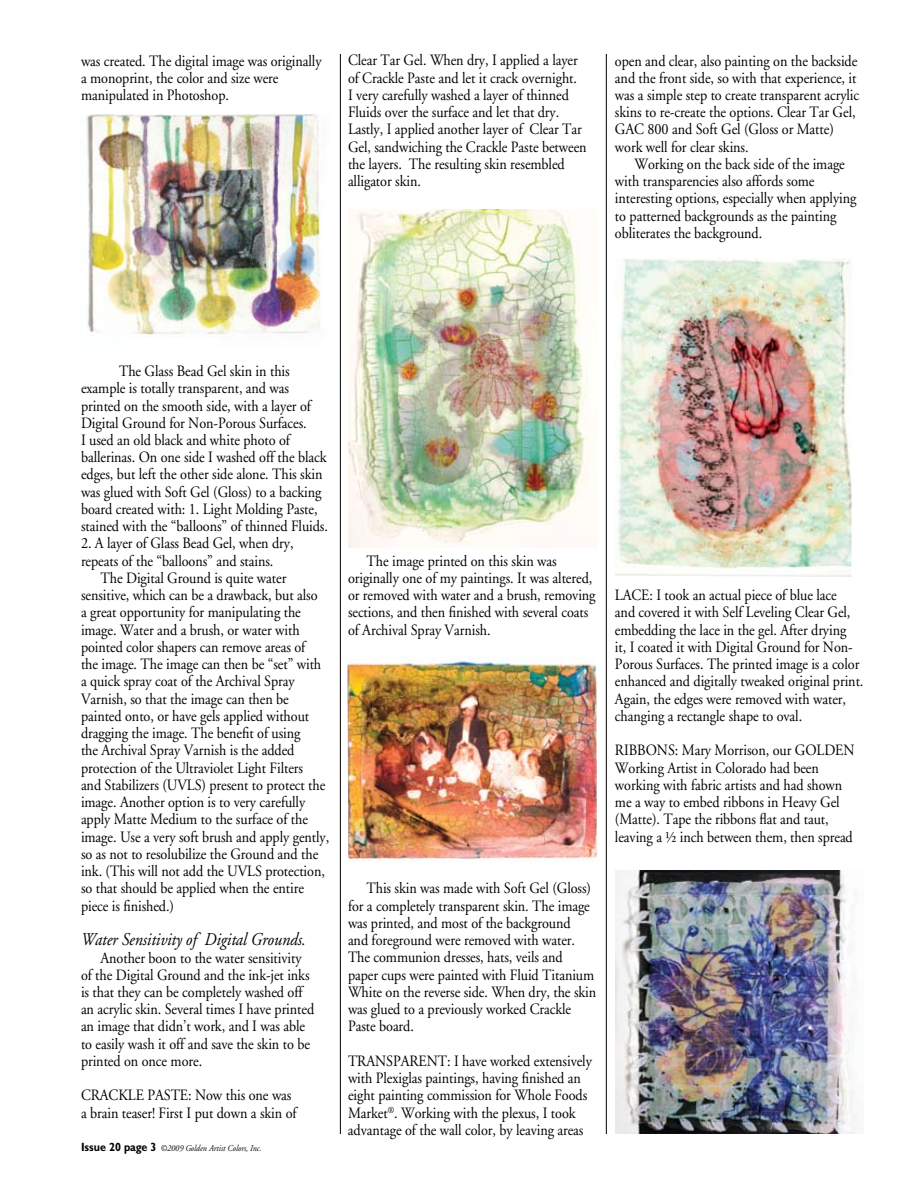
<style>
.page{position:relative;width:918px;height:1188px;background:#fff}
.page>*{position:absolute;margin:0;border:0;box-sizing:border-box;transform-origin:0 0}
.t1{font:italic 18px "Adobe Garamond";letter-spacing:-.005em;color:#000;scale:.9 1}
.t2{font:15.75px/17.2px "Adobe Garamond";letter-spacing:-.005em;color:#000;scale:.9 1}
.t3{font:italic 9px "Adobe Garamond";color:#000;scale:.9 1}
.s1{color:#fff}
.s2{font-family:"Gill Sans";font-weight:700;font-style:normal;font-size:12px}
</style>
<div class="page">
<hr style="left:340px;top:54px;width:1px;height:1080px;background:#000">
<hr style="left:606px;top:54px;width:1px;height:1080px;background:#000">
<img style="left:86px;top:115px;width:235px;height:222px">
<img style="left:348px;top:209px;width:241px;height:339px">
<img style="left:347px;top:657px;width:250px;height:205px">
<img style="left:615px;top:258px;width:237px;height:319px">
<img style="left:615px;top:871px;width:242px;height:263px">
<p class="t2" style="left:81px;top:52px;width:269px">was created. The digital image was originally a monoprint, the color and size were manipulated in Photoshop.</p>
<p class="t2" style="left:348px;top:52px;width:267px">Clear Tar Gel. When dry, I applied a layer of Crackle Paste and let it crack overnight.<br>I very carefully washed a layer of thinned Fluids over the surface and let that dry.<br>Lastly, I applied another layer of Clear Tar Gel, sandwiching the Crackle Paste between the layers. The resulting skin resembled alligator skin.</p>
<p class="t2" style="left:615px;top:52px;width:273px">open and clear, also painting on the backside and the front side, so with that experience, it was a simple step to create transparent acrylic skins to re-create the options. Clear Tar Gel, GAC 800 and Soft Gel (Gloss or Matte) work well for clear skins.</p>
<p class="t2" style="left:615px;top:156px;width:270px;text-indent:20px">Working on the back side of the image with transparencies also affords some interesting options, especially when applying to patterned backgrounds as the painting obliterates the background.</p>
<p class="t2" style="left:81px;top:363px;width:276px;text-indent:20px"><span class="s1">TT</span>The Glass Bead Gel skin in this example is totally transparent, and was printed on the smooth side, with a layer of Digital Ground for Non-Porous Surfaces.<br>I used an old black and white photo of ballerinas. On one side I washed off the black edges, but left the other side alone. This skin was glued with Soft Gel (Gloss) to a backing board created with: 1. Light Molding Paste, stained with the “balloons” of thinned Fluids.</p>
<p class="t2" style="left:81px;top:535px;width:238px">2. A layer of Glass Bead Gel, when dry, repeats of the “balloons” and stains.</p>
<p class="t2" style="left:81px;top:570px;width:277px;text-indent:20px">The Digital Ground is quite water sensitive, which can be a drawback, but also<br>a great opportunity for manipulating the image. Water and a brush, or water with pointed color shapers can remove areas of<br>the image. The image can then be “set” with a quick spray coat of the Archival Spray Varnish, so that the image can then be painted onto, or have gels applied without dragging the image. The benefit of using<br>the Archival Spray Varnish is the added protection of the Ultraviolet Light Filters<br>and Stabilizers (UVLS) present to protect the image. Another option is to very carefully apply Matte Medium to the surface of the image. Use a very soft brush and apply gently, so as not to resolubilize the Ground and the ink. (This will not add the UVLS protection, so that should be applied when the entire piece is finished.)</p>
<p class="t1" style="left:81px;top:930px;width:251px">Water Sensitivity of Digital Grounds.</p>
<p class="t2" style="left:81px;top:949px;width:261px;text-indent:20px">Another boon to the water sensitivity of the Digital Ground and the ink-jet inks is that they can be completely washed off an acrylic skin. Several times I have printed an image that didn’t work, and I was able to easily wash it off and save the skin to be printed on once more.</p>
<p class="t2" style="left:81px;top:1087px;width:93px">Crackle Paste</p>
<p class="t2" style="left:81px;top:1087px;width:241px;text-indent:107px">: Now this one was a brain teaser! First I put down a skin of</p>
<p class="t3" style="left:81px;top:1143px;width:202px"><span class="s2">Issue 20 page 3</span> ©2009 Golden Artist Colors, Inc.</p>
<p class="t2" style="left:348px;top:552px;width:277px"><span class="s1">TT</span>The image printed on this skin was originally one of my paintings. It was altered, or removed with water and a brush, removing sections, and then finished with several coats of Archival Spray Varnish.</p>
<p class="t2" style="left:348px;top:880px;width:277px"><span class="s1">TT</span>This skin was made with Soft Gel (Gloss) for a completely transparent skin. The image was printed, and most of the background<br>and foreground were removed with water.<br>The communion dresses, hats, veils and paper cups were painted with Fluid Titanium White on the reverse side. When dry, the skin was glued to a previously worked Crackle Paste board.</p>
<p class="t2" style="left:348px;top:1053px;width:22px">Transparent</p>
<p class="t2" style="left:348px;top:1053px;width:273px;text-indent:99px">: I have worked extensively with Plexiglas paintings, having finished an eight painting commission for Whole Foods Market<sup>®</sup>. Working with the plexus, I took advantage of the wall color, by leaving areas</p>
<p class="t2" style="left:615px;top:587px;width:278px">Lace : I took an actual piece of blue lace<br>and covered it with Self Leveling Clear Gel, embedding the lace in the gel. After drying<br>it, I coated it with Digital Ground for Non-Porous Surfaces. The printed image is a color enhanced and digitally tweaked original print.<br>Again, the edges were removed with water, changing a rectangle shape to oval.</p>
<p class="t2" style="left:615px;top:742px;width:21px">Ribbons</p>
<p class="t2" style="left:615px;top:742px;width:268px;text-indent:60px">: Mary Morrison, our GOLDEN Working Artist in Colorado had been working with fabric artists and had shown me a way to embed ribbons in Heavy Gel (Matte). Tape the ribbons flat and taut, leaving a ½ inch between them, then spread</p>
</div>
